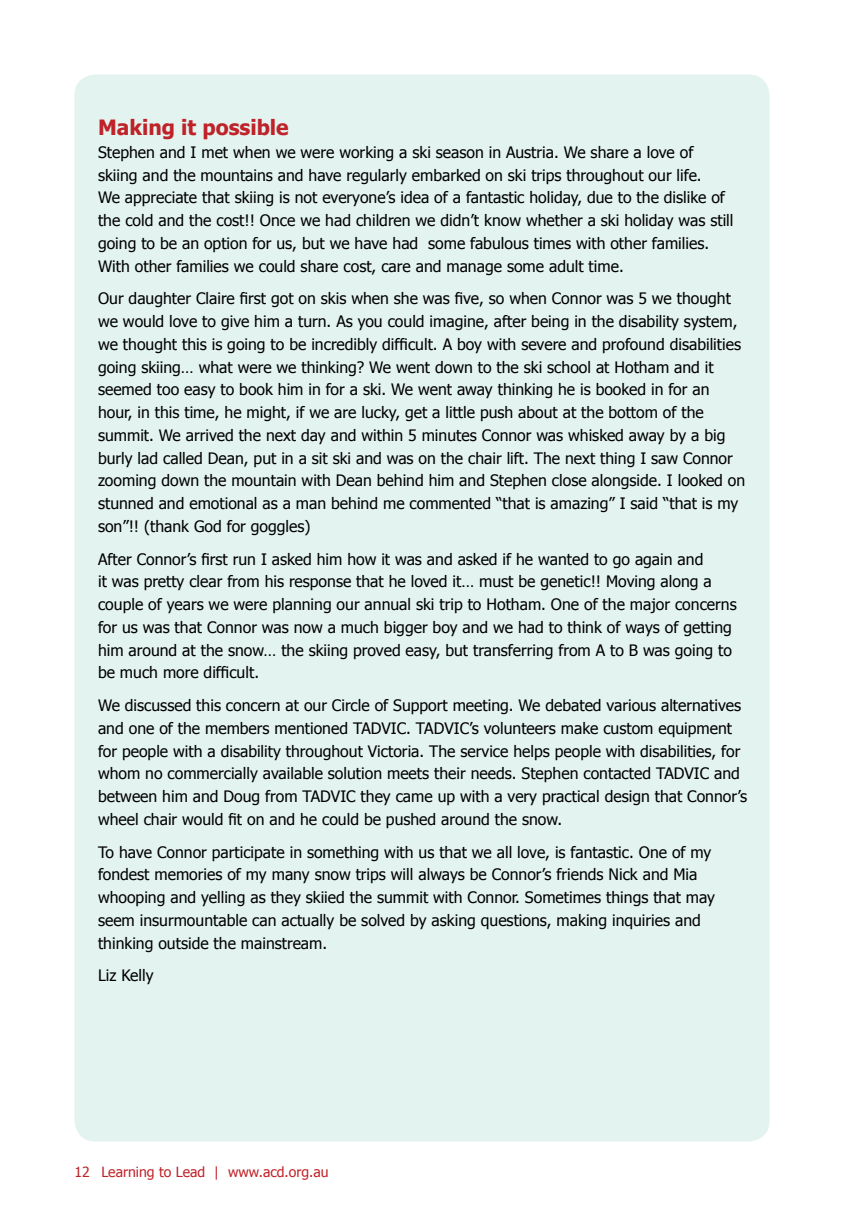
<style>
.page{position:relative;width:844px;height:1216px;background:#fff}
.page>*{position:absolute;margin:0;border:0;box-sizing:border-box;transform-origin:0 0}
.t1{font:700 21px "Tahoma";color:#bf2228}
.t2{font:15.75px/22.8px "Tahoma";color:#000}
.t3{font:14px "Tahoma";color:#bf2228}
</style>
<div class="page">
<div style="left:74px;top:74px;width:695px;height:1067px;background:#e3f3ef;border-radius:21px"></div>
<h1 class="t1" style="left:98px;top:113px;width:192px">Making it possible</h1>
<p class="t2" style="left:98px;top:140px;width:636px">Stephen and I met when we were working a ski season in Austria. We share a love of skiing and the mountains and have regularly embarked on ski trips throughout our life.<br>We appreciate that skiing is not everyone’s idea of a fantastic holiday, due to the dislike of the cold and the cost!! Once we had children we didn’t know whether a ski holiday was still going to be an option for us, but we have had some fabulous times with other families.<br>With other families we could share cost, care and manage some adult time.</p>
<p class="t2" style="left:98px;top:286px;width:648px">Our daughter Claire first got on skis when she was five, so when Connor was 5 we thought we would love to give him a turn. As you could imagine, after being in the disability system, we thought this is going to be incredibly difficult. A boy with severe and profound disabilities going skiing… what were we thinking? We went down to the ski school at Hotham and it seemed too easy to book him in for a ski. We went away thinking he is booked in for an hour, in this time, he might, if we are lucky, get a little push about at the bottom of the summit. We arrived the next day and within 5 minutes Connor was whisked away by a big burly lad called Dean, put in a sit ski and was on the chair lift. The next thing I saw Connor zooming down the mountain with Dean behind him and Stephen close alongside. I looked on stunned and emotional as a man behind me commented “that is amazing” I said “that is my son”!! (thank God for goggles)</p>
<p class="t2" style="left:98px;top:547px;width:640px">After Connor’s first run I asked him how it was and asked if he wanted to go again and<br>it was pretty clear from his response that he loved it… must be genetic!! Moving along a couple of years we were planning our annual ski trip to Hotham. One of the major concerns for us was that Connor was now a much bigger boy and we had to think of ways of getting him around at the snow… the skiing proved easy, but transferring from A to B was going to be much more difficult.</p>
<p class="t2" style="left:98px;top:693px;width:650px">We discussed this concern at our Circle of Support meeting. We debated various alternatives and one of the members mentioned TADVIC. TADVIC’s volunteers make custom equipment for people with a disability throughout Victoria. The service helps people with disabilities, for whom no commercially available solution meets their needs. Stephen contacted TADVIC and between him and Doug from TADVIC they came up with a very practical design that Connor’s wheel chair would fit on and he could be pushed around the snow.</p>
<p class="t2" style="left:98px;top:839px;width:618px">To have Connor participate in something with us that we all love, is fantastic. One of my fondest memories of my many snow trips will always be Connor’s friends Nick and Mia whooping and yelling as they skiied the summit with Connor. Sometimes things that may seem insurmountable can actually be solved by asking questions, making inquiries and thinking outside the mainstream.</p>
<p class="t2" style="left:98px;top:963px;width:57px">Liz Kelly</p>
<p class="t3" style="left:74px;top:1162px;width:255px">12 Learning to Lead | www.acd.org.au</p>
</div>
